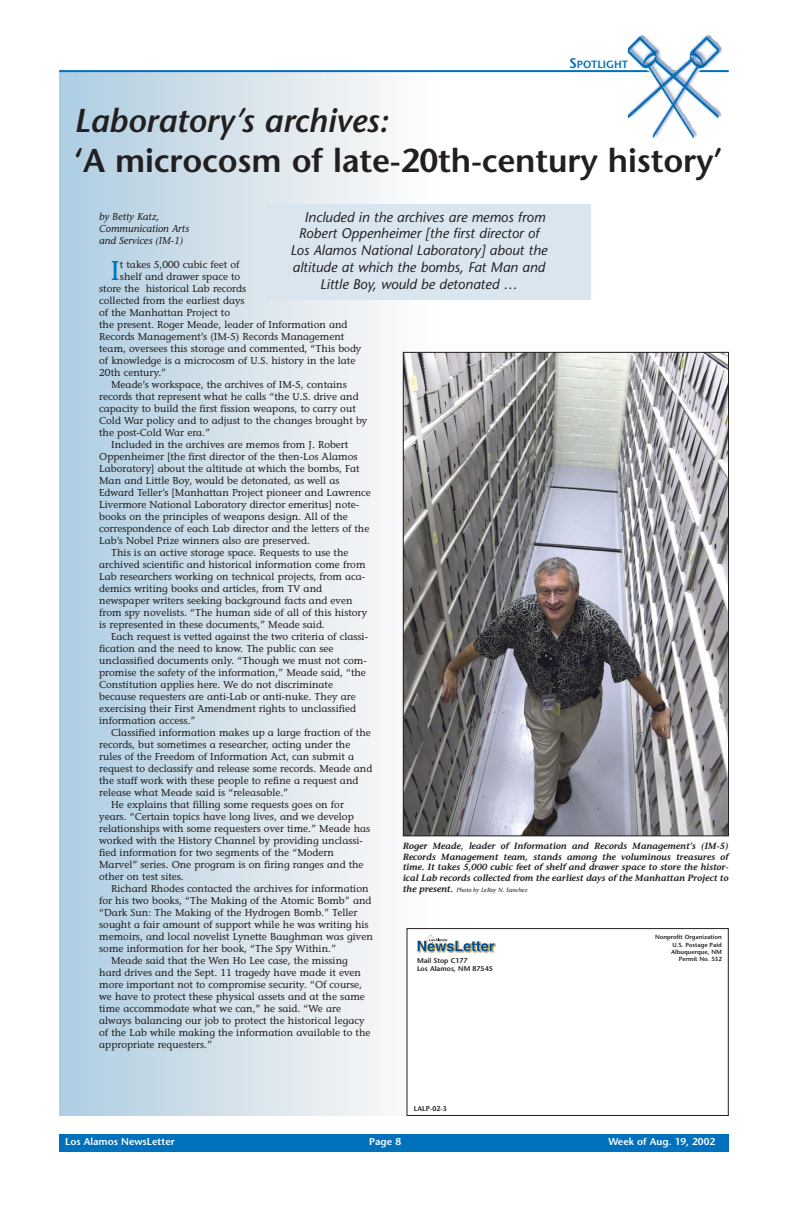
<style>
.page{position:relative;width:792px;height:1224px;background:#fff}
.page>*{position:absolute;margin:0;border:0;box-sizing:border-box;transform-origin:0 0}
.t1{font:600 33px "Stone Sans";letter-spacing:-.005em;color:#231f20}
.t2{font:italic 600 33px "Stone Sans";letter-spacing:-.005em;color:#231f20}
.t3{font:27.1px "Stone Informal";color:#0071bc}
.t4{font:italic 14px "Stone Sans";color:#231f20}
.t5{font:600 10.5px "Stone Sans";color:#0071bc}
.t6{font:10px "Stone Informal";color:#231f20}
.t7{font:italic 10px/12px "Stone Informal";color:#231f20}
.t8{font:600 10px "Stone Sans";color:#fff}
.t9{font:italic 600 9px/10.8px "Stone Informal";color:#231f20;text-align:justify}
.t10{font:600 7px/8.4px "Stone Sans";color:#231f20}
.t11{font:600 6px/7.2px "Stone Sans";color:#231f20;text-align:right}
.t12{font:italic 6px "Stone Informal";color:#231f20}
.s1{font-size:14px}
.s2{font-weight:600;font-size:9px}
</style>
<div class="page">
<div style="left:59px;top:72px;width:378px;height:1044px;background:linear-gradient(to right,#afcde0,#fffdfa)"></div>
<hr style="left:59px;top:70px;width:670px;height:2px;background:#0071bc">
<img style="left:628px;top:35px;width:94px;height:104px">
<div style="left:407px;top:929px;width:321px;height:187px;background:#fff"></div>
<div style="left:406px;top:928px;width:323px;height:188px;border:1px solid #231f20"></div>
<img style="left:417px;top:940px;width:79px;height:14px">
<svg style="left:418px;top:935px;width:76px;height:17px"></svg>
<div style="left:59px;top:1134px;width:670px;height:18px;background:#0071bc"></div>
<img style="left:405px;top:354px;width:322px;height:480px">
<div style="left:403px;top:352px;width:326px;height:484px;border:1px solid #231f20"></div>
<div style="left:266px;top:204px;width:325px;height:95px;background:#d9e6f0"></div>
<p class="t5" style="left:569px;top:60px;width:61px"><span class="s1">S</span>POTLIGHT</p>
<h1 class="t2" style="left:74px;top:108px;width:315px">Laboratory’s archives:</h1>
<h1 class="t1" style="left:74px;top:148px;width:650px">‘A microcosm of late-20th-century history’</h1>
<h3 class="t4" style="left:304px;top:211px;width:242px">Included in the archives are memos from</h3>
<h3 class="t4" style="left:299px;top:228px;width:242px">Robert Oppenheimer [the first director of</h3>
<h3 class="t4" style="left:290px;top:245px;width:259px">Los Alamos National Laboratory] about the</h3>
<h3 class="t4" style="left:293px;top:262px;width:254px">altitude at which the bombs, Fat Man and</h3>
<h3 class="t4" style="left:320px;top:278px;width:199px">Little Boy, would be detonated …</h3>
<p class="t7" style="left:99px;top:211px;width:92px">by Betty Katz,<br>Communication Arts and Services (IM-1)</p>
<h2 class="t3" style="left:110px;top:260px;width:11px">I</h2>
<p class="t6" style="left:120px;top:261px;width:121px">t takes 5,000 cubic feet of</p>
<p class="t6" style="left:120px;top:273px;width:122px">shelf and drawer space to</p>
<p class="t6" style="left:99px;top:285px;width:148px">store the historical Lab records</p>
<p class="t6" style="left:99px;top:297px;width:147px">collected from the earliest days</p>
<p class="t6" style="left:99px;top:309px;width:132px">of the Manhattan Project to</p>
<p class="t6" style="left:99px;top:321px;width:250px">the present. Roger Meade, leader of Information and</p>
<p class="t6" style="left:99px;top:333px;width:247px">Records Management’s (IM-5) Records Management</p>
<p class="t6" style="left:99px;top:345px;width:264px">team, oversees this storage and commented, “This body</p>
<p class="t6" style="left:99px;top:357px;width:258px">of knowledge is a microcosm of U.S. history in the late</p>
<p class="t6" style="left:99px;top:369px;width:69px">20th century.”</p>
<p class="t6" style="left:111px;top:381px;width:237px">Meade’s workspace, the archives of IM-5, contains</p>
<p class="t6" style="left:99px;top:393px;width:261px">records that represent what he calls “the U.S. drive and</p>
<p class="t6" style="left:99px;top:405px;width:258px">capacity to build the first fission weapons, to carry out</p>
<p class="t6" style="left:99px;top:417px;width:270px">Cold War policy and to adjust to the changes brought by</p>
<p class="t6" style="left:99px;top:429px;width:112px">the post-Cold War era.”</p>
<p class="t6" style="left:111px;top:441px;width:239px">Included in the archives are memos from J. Robert</p>
<p class="t6" style="left:99px;top:453px;width:260px">Oppenheimer [the first director of the then-Los Alamos</p>
<p class="t6" style="left:99px;top:465px;width:262px">Laboratory] about the altitude at which the bombs, Fat</p>
<p class="t6" style="left:99px;top:477px;width:242px">Man and Little Boy, would be detonated, as well as</p>
<p class="t6" style="left:99px;top:489px;width:273px">Edward Teller’s [Manhattan Project pioneer and Lawrence</p>
<p class="t6" style="left:99px;top:501px;width:261px">Livermore National Laboratory director emeritus] note-</p>
<p class="t6" style="left:99px;top:513px;width:250px">books on the principles of weapons design. All of the</p>
<p class="t6" style="left:99px;top:525px;width:272px">correspondence of each Lab director and the letters of the</p>
<p class="t6" style="left:99px;top:537px;width:212px">Lab’s Nobel Prize winners also are preserved.</p>
<p class="t6" style="left:111px;top:549px;width:239px">This is an active storage space. Requests to use the</p>
<p class="t6" style="left:99px;top:561px;width:268px">archived scientific and historical information come from</p>
<p class="t6" style="left:99px;top:573px;width:267px">Lab researchers working on technical projects, from aca-</p>
<p class="t6" style="left:99px;top:585px;width:224px">demics writing books and articles, from TV and</p>
<p class="t6" style="left:99px;top:597px;width:255px">newspaper writers seeking background facts and even</p>
<p class="t6" style="left:99px;top:609px;width:269px">from spy novelists. “The human side of all of this history</p>
<p class="t6" style="left:99px;top:621px;width:227px">is represented in these documents,” Meade said.</p>
<p class="t6" style="left:111px;top:633px;width:258px">Each request is vetted against the two criteria of classi-</p>
<p class="t6" style="left:99px;top:645px;width:236px">fication and the need to know. The public can see</p>
<p class="t6" style="left:99px;top:657px;width:269px">unclassified documents only. “Though we must not com-</p>
<p class="t6" style="left:99px;top:669px;width:268px">promise the safety of the information,” Meade said, “the</p>
<p class="t6" style="left:99px;top:681px;width:235px">Constitution applies here. We do not discriminate</p>
<p class="t6" style="left:99px;top:693px;width:258px">because requesters are anti-Lab or anti-nuke. They are</p>
<p class="t6" style="left:99px;top:705px;width:258px">exercising their First Amendment rights to unclassified</p>
<p class="t6" style="left:99px;top:717px;width:98px">information access.”</p>
<p class="t6" style="left:111px;top:729px;width:261px">Classified information makes up a large fraction of the</p>
<p class="t6" style="left:99px;top:741px;width:253px">records, but sometimes a researcher, acting under the</p>
<p class="t6" style="left:99px;top:753px;width:256px">rules of the Freedom of Information Act, can submit a</p>
<p class="t6" style="left:99px;top:765px;width:275px">request to declassify and release some records. Meade and</p>
<p class="t6" style="left:99px;top:777px;width:261px">the staff work with these people to refine a request and</p>
<p class="t6" style="left:99px;top:789px;width:191px">release what Meade said is “releasable.”</p>
<p class="t6" style="left:111px;top:801px;width:234px">He explains that filling some requests goes on for</p>
<p class="t6" style="left:99px;top:813px;width:256px">years. “Certain topics have long lives, and we develop</p>
<p class="t6" style="left:99px;top:825px;width:273px">relationships with some requesters over time.” Meade has</p>
<p class="t6" style="left:99px;top:837px;width:265px">worked with the History Channel by providing unclassi-</p>
<p class="t6" style="left:99px;top:849px;width:236px">fied information for two segments of the “Modern</p>
<p class="t6" style="left:99px;top:861px;width:266px">Marvel” series. One program is on firing ranges and the</p>
<p class="t6" style="left:99px;top:873px;width:86px">other on test sites.</p>
<p class="t6" style="left:111px;top:885px;width:259px">Richard Rhodes contacted the archives for information</p>
<p class="t6" style="left:99px;top:897px;width:274px">for his two books, “The Making of the Atomic Bomb” and</p>
<p class="t6" style="left:99px;top:909px;width:260px">“Dark Sun: The Making of the Hydrogen Bomb.” Teller</p>
<p class="t6" style="left:99px;top:921px;width:271px">sought a fair amount of support while he was writing his</p>
<p class="t6" style="left:99px;top:933px;width:275px">memoirs, and local novelist Lynette Baughman was given</p>
<p class="t6" style="left:99px;top:945px;width:238px">some information for her book, “The Spy Within.”</p>
<p class="t6" style="left:111px;top:957px;width:238px">Meade said that the Wen Ho Lee case, the missing</p>
<p class="t6" style="left:99px;top:969px;width:263px">hard drives and the Sept. 11 tragedy have made it even</p>
<p class="t6" style="left:99px;top:981px;width:264px">more important not to compromise security. “Of course,</p>
<p class="t6" style="left:99px;top:993px;width:267px">we have to protect these physical assets and at the same</p>
<p class="t6" style="left:99px;top:1005px;width:243px">time accommodate what we can,” he said. “We are</p>
<p class="t6" style="left:99px;top:1017px;width:267px">always balancing our job to protect the historical legacy</p>
<p class="t6" style="left:99px;top:1029px;width:273px">of the Lab while making the information available to the</p>
<p class="t6" style="left:99px;top:1041px;width:114px">appropriate requesters.”</p>
<p class="t9" style="left:403px;top:841px;width:327px">Roger Meade, leader of Information and Records Management’s (IM-5)<br>Records Management team, stands among the voluminous treasures of time. It takes 5,000 cubic feet of shelf and drawer space to store the histor&shy;ical Lab records collected from the earliest days of the Manhattan Project to</p>
<p class="t12" style="left:403px;top:888px;width:126px"><span class="s2">the present.</span> Photo by LeRoy N. Sanchez</p>
<p class="t11" style="left:655px;top:934px;width:68px">Nonprofit Organization<br>U.S. Postage Paid<br>Albuquerque, NM<br>Permit No. 532</p>
<p class="t10" style="left:417px;top:957px;width:77px">Mail Stop C177<br>Los Alamos, NM 87545</p>
<p class="t10" style="left:414px;top:1105px;width:34px">LALP-02-3</p>
<p class="t8" style="left:65px;top:1138px;width:111px">Los Alamos NewsLetter</p>
<p class="t8" style="left:369px;top:1138px;width:33px">Page 8</p>
<p class="t8" style="left:608px;top:1138px;width:108px">Week of Aug. 19, 2002</p>
</div>
